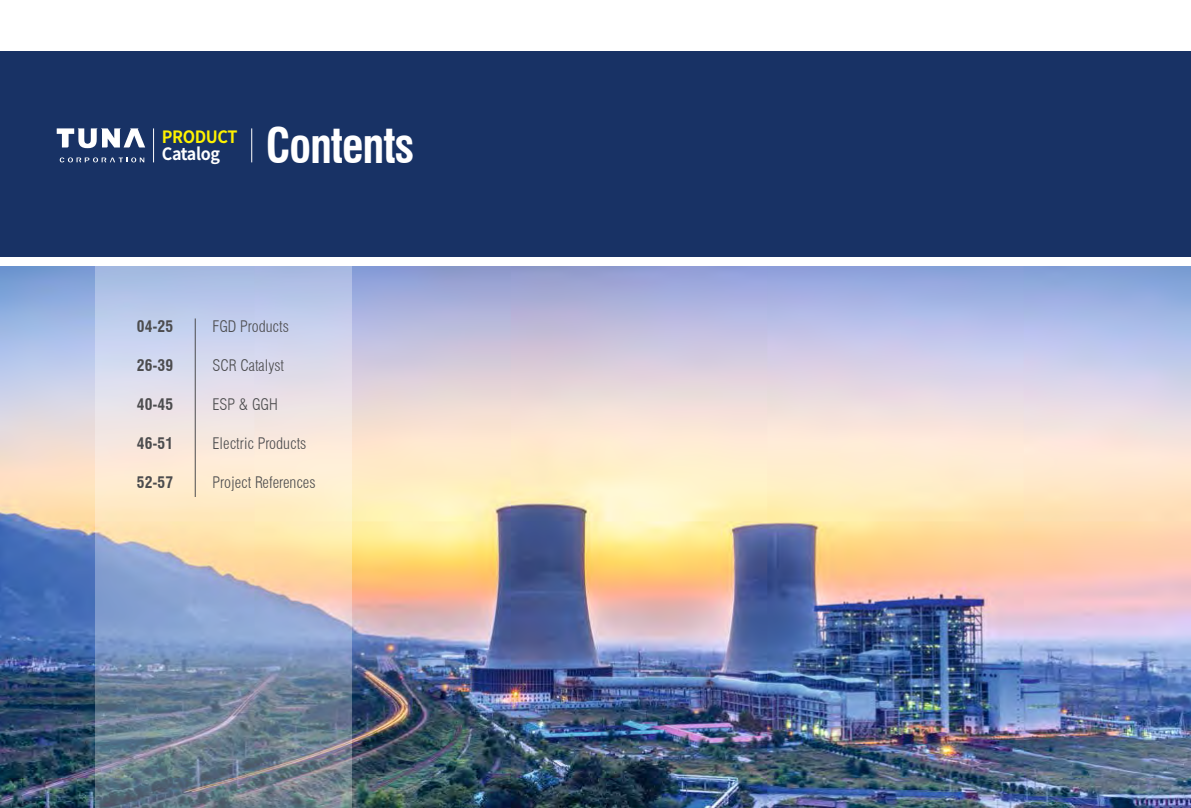
<style>
.page{position:relative;width:1191px;height:808px;background:#fff}
.page>*{position:absolute;margin:0;border:0;box-sizing:border-box;transform-origin:0 0}
.t1{font:700 condensed 47.7px "Swiss 721 BT";letter-spacing:-.025em;color:#fff;scale:.95 1}
.t2{font:700 17px "Source Han Sans CN";letter-spacing:-.025em;color:#fff200;scale:.95 1}
.t3{font:700 17px "Source Han Sans CN";letter-spacing:-.025em;color:#fff;scale:.95 1}
.t4{font:300 condensed 15.6px "Swiss 721 BT";color:#4c4c4e}
.t5{font:700 condensed 15.6px "Swiss 721 BT";color:#4c4c4e}
</style>
<div class="page">
<img style="left:0;top:266px;width:1191px;height:542px">
<div style="left:0;top:51px;width:1191px;height:206px;background:#183265"></div>
<svg style="left:95px;top:266px;width:256px;height:542px"></svg>
<hr style="left:195px;top:318px;width:1px;height:179px;background:#4c4c4e">
<svg style="left:60px;top:157px;width:84px;height:5px"></svg>
<svg style="left:57px;top:128px;width:88px;height:20px"></svg>
<hr style="left:153px;top:128px;width:1px;height:34px;background:#fff">
<hr style="left:251px;top:128px;width:1px;height:34px;background:#fff">
<p class="t2" style="left:162px;top:127px;width:81px">PRODUCT</p>
<p class="t3" style="left:162px;top:145px;width:63px">Catalog</p>
<h1 class="t1" style="left:266px;top:117px;width:158px">Contents</h1>
<p class="t5" style="left:137px;top:317px;width:38px">04-25</p>
<p class="t5" style="left:137px;top:356px;width:38px">26-39</p>
<p class="t5" style="left:137px;top:395px;width:38px">40-45</p>
<p class="t5" style="left:137px;top:434px;width:38px">46-51</p>
<p class="t5" style="left:137px;top:473px;width:38px">52-57</p>
<p class="t4" style="left:212px;top:317px;width:78px">FGD Products</p>
<p class="t4" style="left:212px;top:356px;width:73px">SCR Catalyst</p>
<p class="t4" style="left:212px;top:395px;width:67px">ESP &amp; GGH</p>
<p class="t4" style="left:212px;top:434px;width:95px">Electric Products</p>
<p class="t4" style="left:212px;top:473px;width:105px">Project References</p>
</div>
